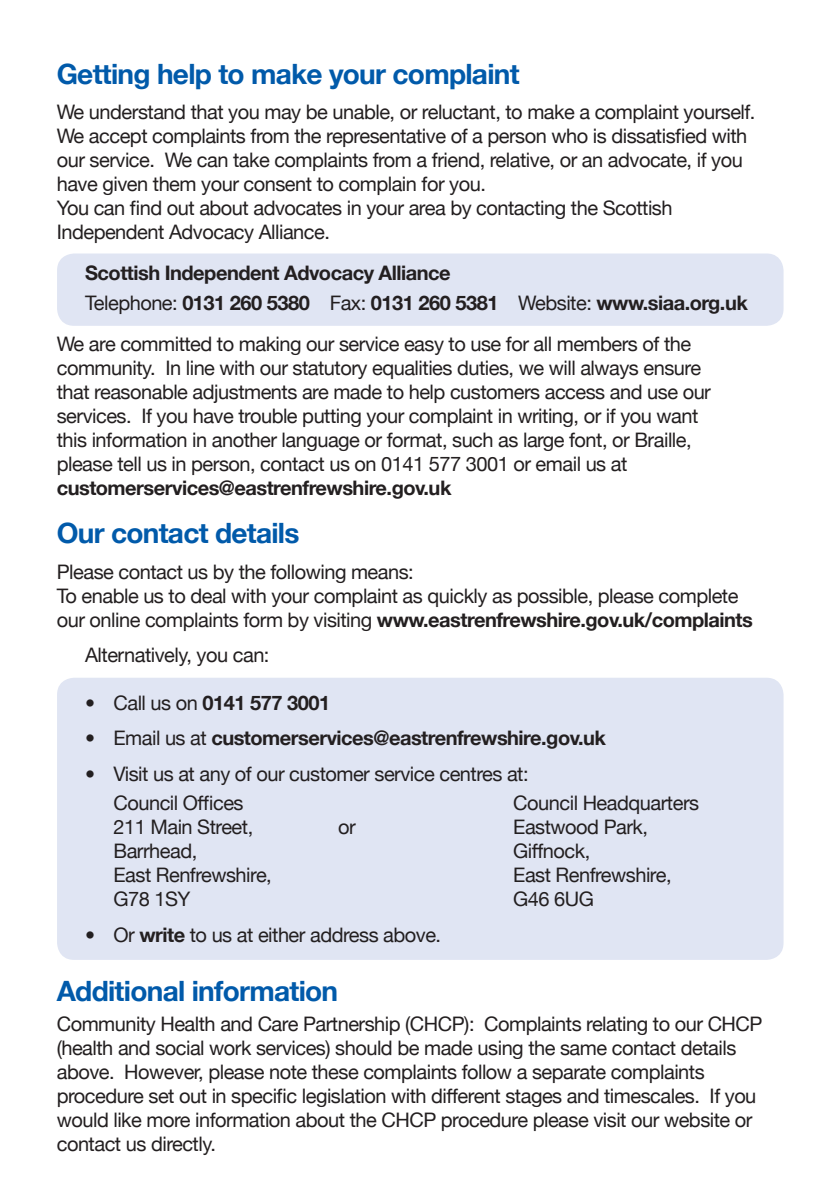
<style>
.page{position:relative;width:840px;height:1191px;background:#fff}
.page>*{position:absolute;margin:0;border:0;box-sizing:border-box;transform-origin:0 0}
.t1{font:700 28px "Helvetica Neue";letter-spacing:-.025em;color:#015aaa}
.t2{font:20px/24px "Helvetica Neue";letter-spacing:-.025em;color:#231f20}
.t3{font:700 20px "Helvetica Neue";letter-spacing:-.025em;color:#231f20}
.s1{font-weight:400}
.s2{font-weight:700}
</style>
<div class="page">
<div style="left:57px;top:677px;width:726px;height:283px;background:#e0e5f3;border-radius:17px"></div>
<div style="left:57px;top:253px;width:726px;height:73px;background:#e0e5f3;border-radius:17px"></div>
<p class="t1" style="left:57px;top:49px;width:464px">Getting help to make your complaint</p>
<p class="t2" style="left:57px;top:99px;width:700px">We understand that you may be unable, or reluctant, to make a complaint yourself.<br>We accept complaints from the representative of a person who is dissatisfied with our service. We can take complaints from a friend, relative, or an advocate, if you have given them your consent to complain for you.</p>
<p class="t2" style="left:57px;top:195px;width:617px">You can find out about advocates in your area by contacting the Scottish<br>Independent Advocacy Alliance.</p>
<p class="t3" style="left:85px;top:255px;width:367px">Scottish Independent Advocacy Alliance</p>
<p class="t3" style="left:85px;top:285px;width:664px"><span class="s1">Telephone:</span> 0131 260 5380 <span class="s1">Fax:</span> 0131 260 5381 <span class="s1">Website:</span> www.siaa.org.uk</p>
<p class="t2" style="left:57px;top:330px;width:655px">We are committed to making our service easy to use for all members of the community. In line with our statutory equalities duties, we will always ensure that reasonable adjustments are made to help customers access and use our services. If you have trouble putting your complaint in writing, or if you want this information in another language or format, such as large font, or Braille, please tell us in person, contact us on 0141 577 3001 or email us at <span class="s2">customerservices@eastrenfrewshire.gov.uk</span></p>
<p class="t1" style="left:57px;top:508px;width:244px">Our contact details</p>
<p class="t2" style="left:57px;top:558px;width:358px">Please contact us by the following means:</p>
<p class="t2" style="left:57px;top:582px;width:697px">To enable us to deal with your complaint as quickly as possible, please complete our online complaints form by visiting <span class="s2">www.eastrenfrewshire.gov.uk/complaints</span></p>
<p class="t2" style="left:85px;top:641px;width:186px">Alternatively, you can:</p>
<p class="t3" style="left:85px;top:684px;width:246px"><span class="s1">• Call us on</span> 0141 577 3001</p>
<p class="t3" style="left:85px;top:720px;width:522px"><span class="s1">• Email us at</span> customerservices@eastrenfrewshire.gov.uk</p>
<p class="t2" style="left:85px;top:760px;width:445px">• Visit us at any of our customer service centres at:</p>
<p class="t2" style="left:113px;top:790px;width:131px">Council Offices</p>
<p class="t2" style="left:513px;top:790px;width:187px">Council Headquarters</p>
<p class="t2" style="left:113px;top:814px;width:141px">211 Main Street,</p>
<p class="t2" style="left:338px;top:814px;width:19px">or</p>
<p class="t2" style="left:513px;top:814px;width:136px">Eastwood Park,</p>
<p class="t2" style="left:113px;top:838px;width:85px">Barrhead,</p>
<p class="t2" style="left:513px;top:838px;width:78px">Giffnock,</p>
<p class="t2" style="left:113px;top:862px;width:160px">East Renfrewshire,</p>
<p class="t2" style="left:513px;top:862px;width:160px">East Renfrewshire,</p>
<p class="t2" style="left:113px;top:886px;width:79px">G78 1SY</p>
<p class="t2" style="left:513px;top:886px;width:82px">G46 6UG</p>
<p class="t2" style="left:85px;top:921px;width:357px">• Or <span class="s2">write</span> to us at either address above.</p>
<p class="t1" style="left:57px;top:965px;width:283px">Additional information</p>
<p class="t2" style="left:57px;top:1010px;width:706px">Community Health and Care Partnership (CHCP): Complaints relating to our CHCP (health and social work services) should be made using the same contact details above. However, please note these complaints follow a separate complaints procedure set out in specific legislation with different stages and timescales. If you would like more information about the CHCP procedure please visit our website or contact us directly.</p>
</div>
